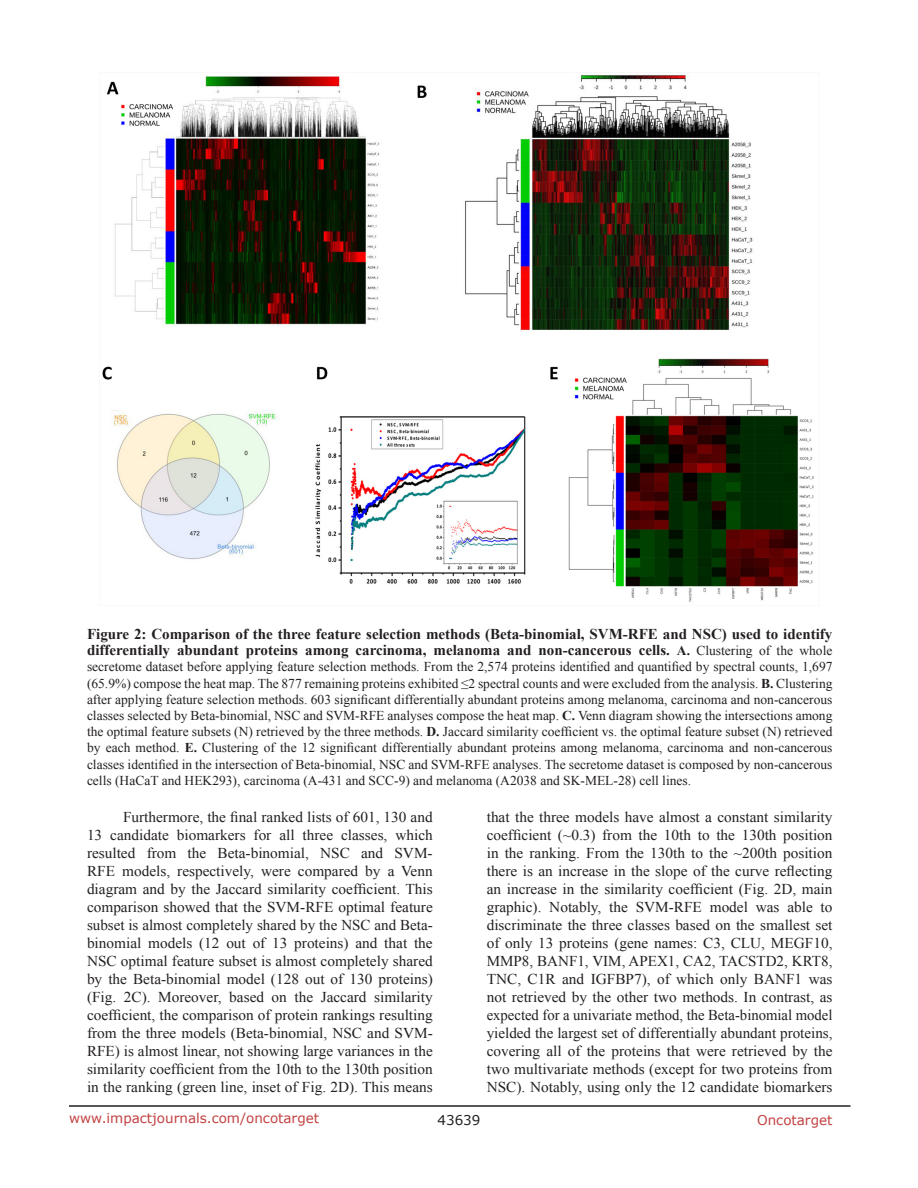
<style>
.page{position:relative;width:918px;height:1188px;background:#fff}
.page>*{position:absolute;margin:0;border:0;box-sizing:border-box;transform-origin:0 0}
.BodyText{font:15px/18px "Times New Roman";color:#231f20;text-align:justify}
.FigureText{font:700 15px/16.2px "Times New Roman";color:#231f20}
.FigureText-2{font:13.5px/16.2px "Times New Roman";color:#231f20;text-align:justify}
.t1{font:13.5px "Verdana";color:#c24141}
.t2{font:13.5px "Verdana";color:#231f20}
.s1{font-size:13.5px}
.s2{font-weight:400;font-size:13.5px}
.s3{font-weight:700}
</style>
<div class="page">
<hr style="left:69px;top:1105px;width:781px;height:2px;background:#231f20">
<img style="left:102px;top:72px;width:712px;height:530px">
<p class="FigureText" style="left:87px;top:626px;width:747px">Figure 2: Comparison of the three feature selection methods (Beta-binomial, SVM-RFE and NSC) used to identify differentially abundant proteins among carcinoma, melanoma and non-cancerous cells. <span class="s1">A.</span> <span class="s2">Clustering of the whole</span></p>
<p class="FigureText-2" style="left:87px;top:659px;width:747px">secretome dataset before applying feature selection methods. From the 2,574 proteins identified and quantified by spectral counts, 1,697 (65.9%) compose the heat map. The 877 remaining proteins exhibited ≤2 spectral counts and were excluded from the analysis. <span class="s3">B.</span> Clustering after applying feature selection methods. 603 significant differentially abundant proteins among melanoma, carcinoma and non-cancerous classes selected by Beta-binomial, NSC and SVM-RFE analyses compose the heat map. <span class="s3">C.</span> Venn diagram showing the intersections among the optimal feature subsets (N) retrieved by the three methods. <span class="s3">D.</span> Jaccard similarity coefficient vs. the optimal feature subset (N) retrieved by each method. <span class="s3">E.</span> Clustering of the 12 significant differentially abundant proteins among melanoma, carcinoma and non-cancerous classes identified in the intersection of Beta-binomial, NSC and SVM-RFE analyses. The secretome dataset is composed by non-cancerous cells (HaCaT and HEK293), carcinoma (A-431 and SCC-9) and melanoma (A2038 and SK-MEL-28) cell lines.</p>
<p class="BodyText" style="left:87px;top:808px;width:347px;text-indent:36px">Furthermore, the final ranked lists of 601, 130 and 13 candidate biomarkers for all three classes, which resulted from the Beta-binomial, NSC and SVM-RFE models, respectively, were compared by a Venn diagram and by the Jaccard similarity coefficient. This comparison showed that the SVM-RFE optimal feature subset is almost completely shared by the NSC and Beta&shy;binomial models (12 out of 13 proteins) and that the NSC optimal feature subset is almost completely shared by the Beta-binomial model (128 out of 130 proteins) (Fig. 2C). Moreover, based on the Jaccard similarity coefficient, the comparison of protein rankings resulting from the three models (Beta-binomial, NSC and SVM-RFE) is almost linear, not showing large variances in the similarity coefficient from the 10th to the 130th position in the ranking (green line, inset of Fig. 2D). This means</p>
<p class="BodyText" style="left:487px;top:808px;width:347px">that the three models have almost a constant similarity coefficient (~0.3) from the 10th to the 130th position in the ranking. From the 130th to the ~200th position there is an increase in the slope of the curve reflecting an increase in the similarity coefficient (Fig. 2D, main graphic). Notably, the SVM-RFE model was able to discriminate the three classes based on the smallest set of only 13 proteins (gene names: C3, CLU, MEGF10, MMP8, BANF1, VIM, APEX1, CA2, TACSTD2, KRT8, TNC, C1R and IGFBP7), of which only BANF1 was not retrieved by the other two methods. In contrast, as expected for a univariate method, the Beta-binomial model yielded the largest set of differentially abundant proteins, covering all of the proteins that were retrieved by the two multivariate methods (except for two proteins from NSC). Notably, using only the 12 candidate biomarkers</p>
<p class="t1" style="left:69px;top:1109px;width:252px">www.impactjournals.com/oncotarget</p>
<p class="t2" style="left:438px;top:1111px;width:44px">43639</p>
<p class="t1" style="left:757px;top:1111px;width:77px">Oncotarget</p>
</div>
